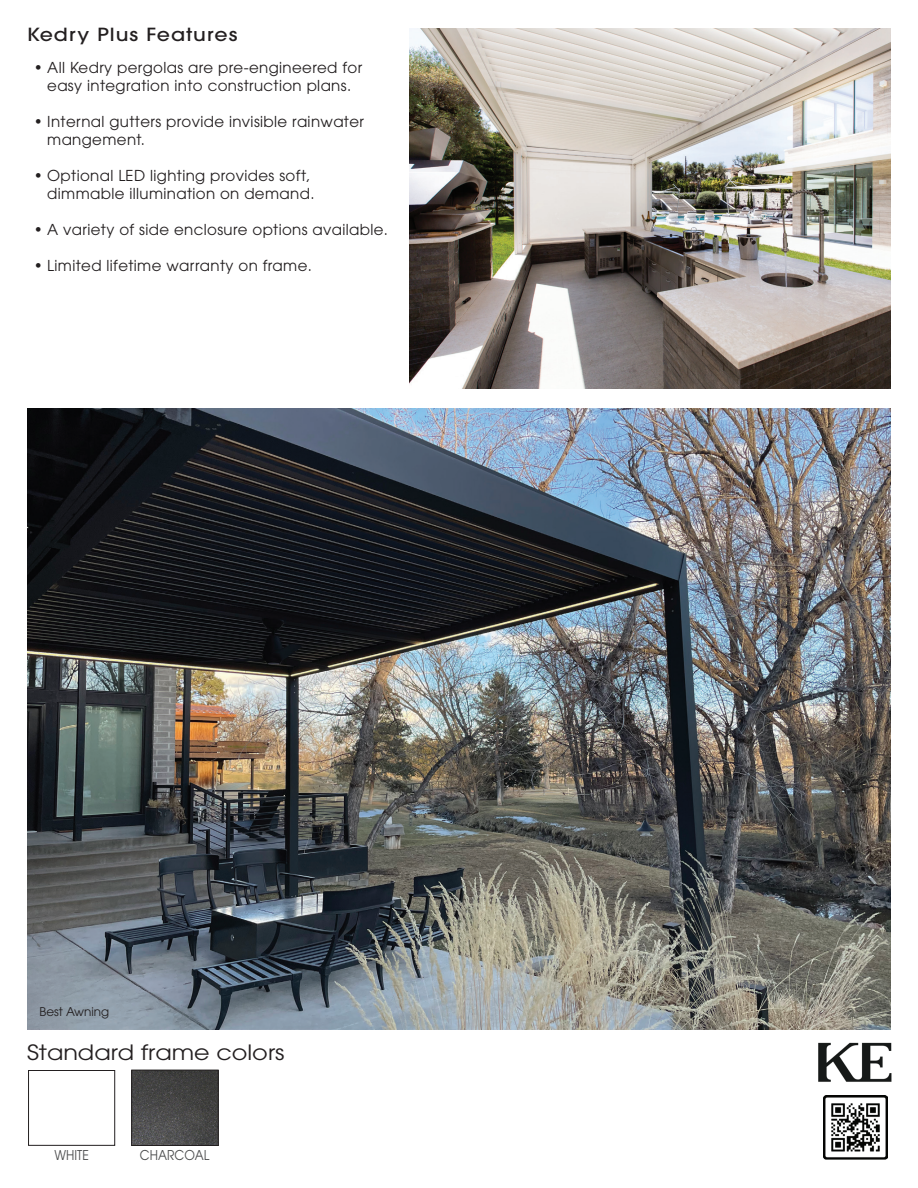
<style>
.page{position:relative;width:918px;height:1188px;background:#fff}
.page>*{position:absolute;margin:0;border:0;box-sizing:border-box;transform-origin:0 0}
.t1{font:21px "ITC Avant Garde Pro";color:#231f20;scale:1.14 1}
.t2{font:500 18px "ITC Avant Garde Pro";letter-spacing:.05em;color:#231f20;scale:1.14 1}
.t3{font:15px/18px "ITC Avant Garde Pro";letter-spacing:.025em;color:#231f20;text-align:center}
.t4{font:13.5px "ITC Avant Garde Pro";color:#4b4c4d;scale:.9 1}
.t5{font:12px "ITC Avant Garde Pro";color:#231f20}
</style>
<div class="page">
<img style="left:409px;top:28px;width:482px;height:361px">
<img style="left:27px;top:408px;width:864px;height:622px">
<img style="left:134px;top:1072px;width:82px;height:72px">
<div style="left:132px;top:1070px;width:86px;height:76px;border:1px solid #231f20"></div>
<div style="left:28px;top:1070px;width:87px;height:76px;border:1px solid #231f20"></div>
<img style="left:818px;top:1042px;width:74px;height:40px">
<img style="left:823px;top:1095px;width:64px;height:65px">
<p class="t2" style="left:27px;top:23px;width:186px">Kedry Plus Features</p>
<p class="t3" style="left:34px;top:59px;width:330px">• All Kedry pergolas are pre-engineered for easy integration into construction plans.</p>
<p class="t3" style="left:47px;top:113px;width:318px;text-align:left;text-indent:-14px">• Internal gutters provide invisible rainwater mangement.</p>
<p class="t3" style="left:34px;top:167px;width:282px;text-align:right">• Optional LED lighting provides soft, dimmable illumination on demand.</p>
<p class="t3" style="left:34px;top:221px;width:356px">• A variety of side enclosure options available.</p>
<p class="t3" style="left:34px;top:257px;width:280px">• Limited lifetime warranty on frame.</p>
<p class="t5" style="left:39px;top:1005px;width:71px">Best Awning</p>
<h1 class="t1" style="left:27px;top:1039px;width:227px">Standard frame colors</h1>
<p class="t4" style="left:55px;top:1146px;width:40px">WHITE</p>
<p class="t4" style="left:140px;top:1146px;width:79px">CHARCOAL</p>
</div>
